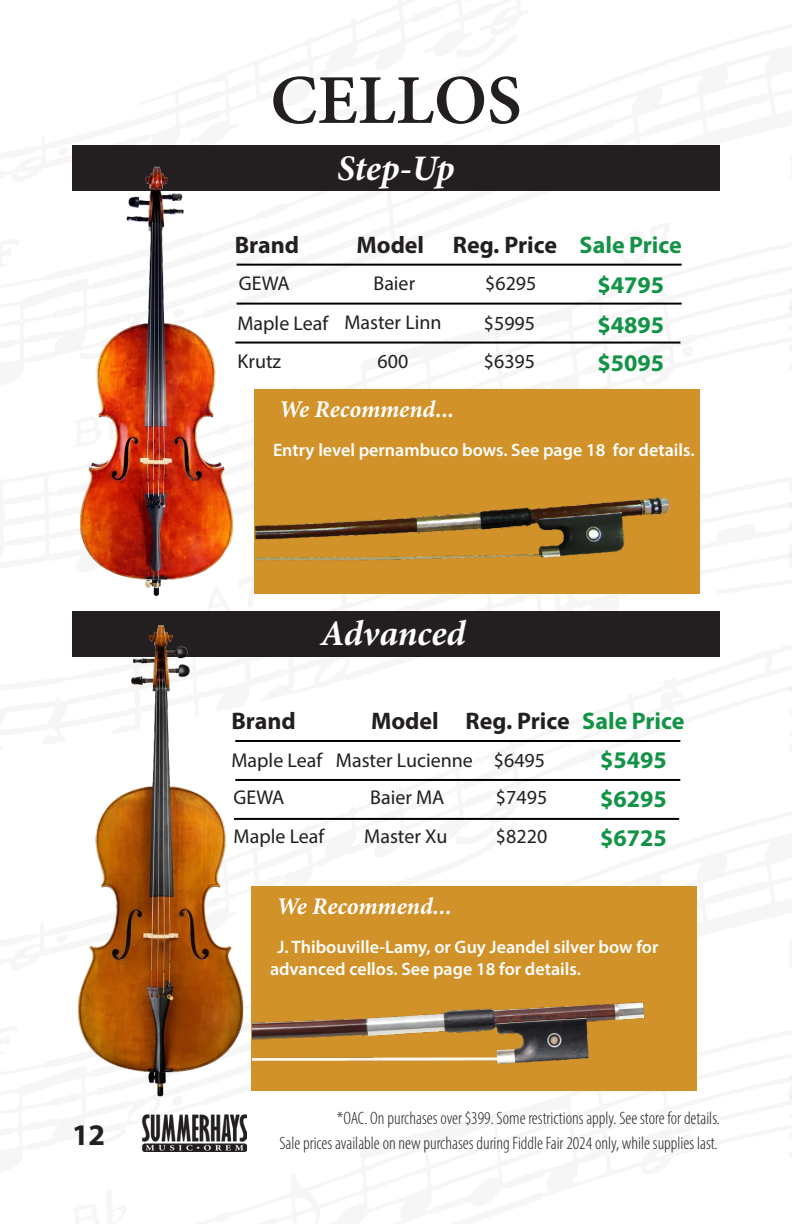
<style>
.page{position:relative;width:792px;height:1224px;background:#fff}
.page>*{position:absolute;margin:0;border:0;box-sizing:border-box;transform-origin:0 0}
.t1{font:600 70px "Minion Pro";color:#231f20}
.t2{font:italic 700 36px "Minion Pro";letter-spacing:-.005em;color:#fff}
.t3{font:700 30px "Myriad Pro";color:#231f20}
.t4{font:700 24px "Myriad Pro";color:#129346}
.t5{font:700 24px "Myriad Pro";color:#231f20}
.t6{font:italic 700 24px "Minion Pro";letter-spacing:-.005em;color:#fff}
.t7{font:20px "Myriad Pro";color:#231f20}
.t8{font:300 condensed 18px "Myriad Pro";color:#231f20}
.t9{font:600 18px "Myriad Pro";color:#fff}
</style>
<div class="page">
<img style="left:72px;top:145px;width:648px;height:675px">
<img style="left:141px;top:1114px;width:106px;height:38px">
<div style="left:72px;top:146px;width:648px;height:45px;background:#231f20"></div>
<div style="left:72px;top:611px;width:648px;height:45px;background:#231f20"></div>
<img style="left:73px;top:166px;width:167px;height:444px">
<img style="left:72px;top:625px;width:180px;height:472px">
<hr style="left:237px;top:264px;width:445px;height:2px;background:#000">
<hr style="left:237px;top:303px;width:445px;height:2px;background:#000">
<hr style="left:235px;top:342px;width:445px;height:2px;background:#000">
<hr style="left:235px;top:740px;width:445px;height:2px;background:#000">
<hr style="left:235px;top:779px;width:445px;height:2px;background:#000">
<hr style="left:234px;top:818px;width:445px;height:2px;background:#000">
<div style="left:254px;top:390px;width:445px;height:204px;background:#d19229"></div>
<div style="left:252px;top:886px;width:445px;height:205px;background:#d19229"></div>
<img style="left:255px;top:497px;width:415px;height:64px">
<img style="left:252px;top:1002px;width:393px;height:62px">
<p class="t1" style="left:270px;top:52px;width:253px">CELLOS</p>
<p class="t2" style="left:337px;top:143px;width:119px">Step-Up</p>
<p class="t5" style="left:235px;top:229px;width:66px">Brand</p>
<p class="t5" style="left:356px;top:229px;width:69px">Model</p>
<p class="t5" style="left:453px;top:229px;width:106px">Reg. Price</p>
<p class="t4" style="left:580px;top:229px;width:104px">Sale Price</p>
<p class="t7" style="left:239px;top:271px;width:52px">GEWA</p>
<p class="t7" style="left:373px;top:271px;width:43px">Baier</p>
<p class="t7" style="left:485px;top:271px;width:53px">$6295</p>
<p class="t4" style="left:597px;top:269px;width:68px">$4795</p>
<p class="t7" style="left:237px;top:311px;width:92px">Maple Leaf</p>
<p class="t7" style="left:344px;top:310px;width:99px">Master Linn</p>
<p class="t7" style="left:484px;top:311px;width:53px">$5995</p>
<p class="t4" style="left:597px;top:309px;width:68px">$4895</p>
<p class="t7" style="left:237px;top:349px;width:45px">Krutz</p>
<p class="t7" style="left:378px;top:349px;width:32px">600</p>
<p class="t7" style="left:484px;top:349px;width:53px">$6395</p>
<p class="t4" style="left:597px;top:347px;width:68px">$5095</p>
<p class="t6" style="left:279px;top:393px;width:177px">We Recommend...</p>
<p class="t9" style="left:273px;top:439px;width:423px">Entry level pernambuco bows. See page 18 for details.</p>
<p class="t2" style="left:320px;top:608px;width:147px">Advanced</p>
<p class="t5" style="left:231px;top:705px;width:66px">Brand</p>
<p class="t5" style="left:371px;top:705px;width:69px">Model</p>
<p class="t5" style="left:465px;top:705px;width:106px">Reg. Price</p>
<p class="t4" style="left:582px;top:705px;width:104px">Sale Price</p>
<p class="t7" style="left:231px;top:748px;width:92px">Maple Leaf</p>
<p class="t7" style="left:336px;top:748px;width:139px">Master Lucienne</p>
<p class="t7" style="left:494px;top:748px;width:53px">$6495</p>
<p class="t4" style="left:600px;top:744px;width:68px">$5495</p>
<p class="t7" style="left:234px;top:785px;width:52px">GEWA</p>
<p class="t7" style="left:370px;top:785px;width:76px">Baier MA</p>
<p class="t7" style="left:496px;top:785px;width:53px">$7495</p>
<p class="t4" style="left:600px;top:783px;width:68px">$6295</p>
<p class="t7" style="left:234px;top:824px;width:92px">Maple Leaf</p>
<p class="t7" style="left:364px;top:824px;width:85px">Master Xu</p>
<p class="t7" style="left:496px;top:824px;width:53px">$8220</p>
<p class="t4" style="left:600px;top:822px;width:68px">$6725</p>
<p class="t6" style="left:276px;top:889px;width:177px">We Recommend...</p>
<p class="t9" style="left:277px;top:936px;width:382px">J. Thibouville-Lamy, or Guy Jeandel silver bow for</p>
<p class="t9" style="left:270px;top:957px;width:312px">advanced cellos. See page 18 for details.</p>
<p class="t8" style="left:337px;top:1108px;width:385px">*OAC. On purchases over $399. Some restrictions apply. See store for details.</p>
<h3 class="t3" style="left:72px;top:1115px;width:35px">12</h3>
<p class="t8" style="left:279px;top:1132px;width:440px">Sale prices available on new purchases during Fiddle Fair 2024 only, while supplies last.</p>
</div>
